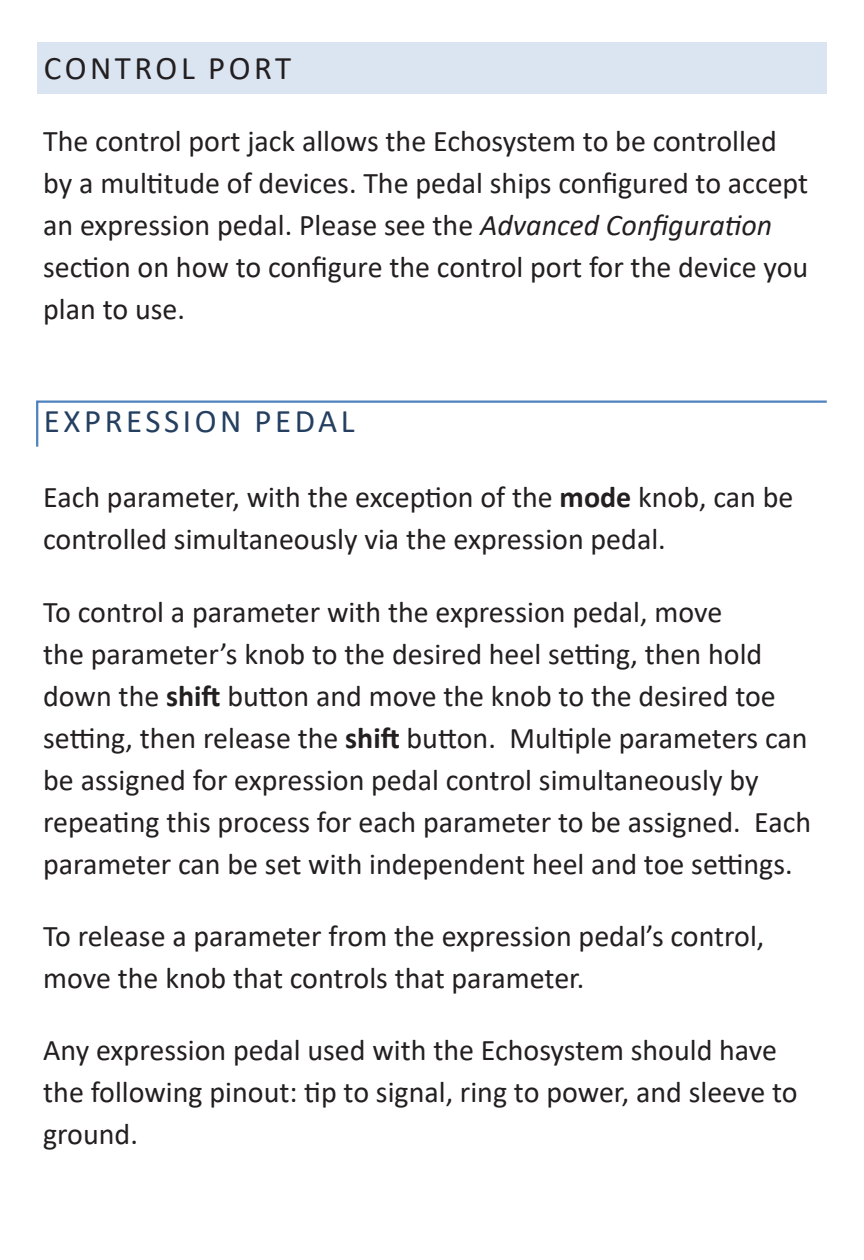
<style>
.page{position:relative;width:864px;height:1260px;background:#fff}
.page>*{position:absolute;margin:0;border:0;box-sizing:border-box;transform-origin:0 0}
.Heading_blue_line{font:33px "Calibri";letter-spacing:.105em;color:#243f60}
.Heading_blue_highlig{font:33px "Calibri";letter-spacing:.105em;color:#231f20}
.t1{font:30px/42px "Calibri";color:#231f20}
.s1{font-style:italic}
.s2{font-weight:700}
</style>
<div class="page">
<div style="left:37px;top:42px;width:790px;height:51px;background:#dbe5f1"></div>
<svg style="left:36px;top:400px;width:791px;height:47px"></svg>
<p class="Heading_blue_highlig" style="left:44px;top:45px;width:249px">CONTROL PORT</p>
<p class="t1" style="left:43px;top:119px;width:767px">The control port jack allows the Echosystem to be controlled by a multitude of devices. The pedal ships configured to accept an expression pedal. Please see the <span class="s1">Advanced Configuration </span>section on how to configure the control port for the device you plan to use.</p>
<p class="Heading_blue_line" style="left:44px;top:398px;width:312px">EXPRESSION PEDAL</p>
<p class="t1" style="left:43px;top:475px;width:752px">Each parameter, with the exception of the <span class="s2">mode</span> knob, can be controlled simultaneously via the expression pedal.</p>
<p class="t1" style="left:43px;top:589px;width:770px">To control a parameter with the expression pedal, move<br>the parameter’s knob to the desired heel setting, then hold down the <span class="s2">shift</span> button and move the knob to the desired toe setting, then release the <span class="s2">shift</span> button. Multiple parameters can be assigned for expression pedal control simultaneously by repeating this process for each parameter to be assigned. Each parameter can be set with independent heel and toe settings.</p>
<p class="t1" style="left:43px;top:913px;width:723px">To release a parameter from the expression pedal’s control, move the knob that controls that parameter.</p>
<p class="t1" style="left:43px;top:1027px;width:756px">Any expression pedal used with the Echosystem should have the following pinout: tip to signal, ring to power, and sleeve to ground.</p>
</div>
